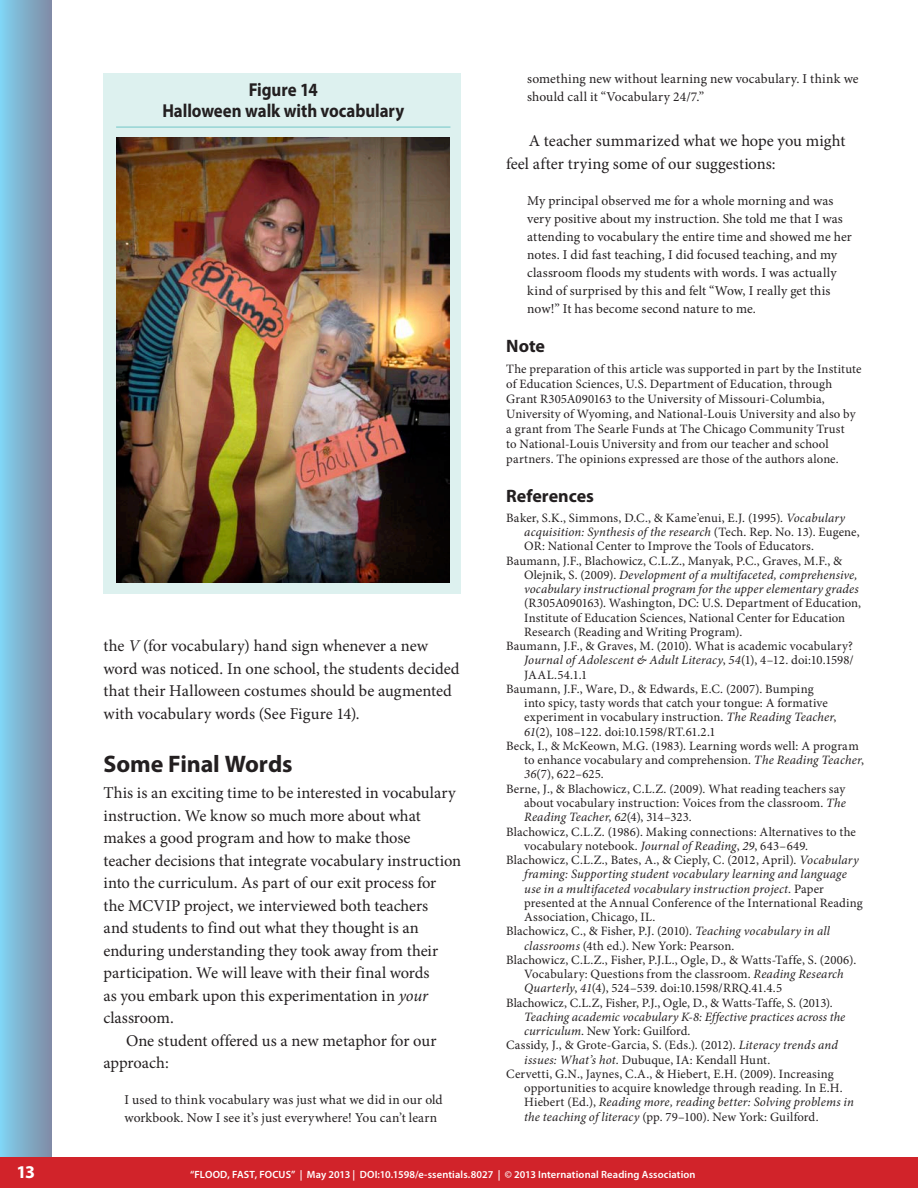
<style>
.page{position:relative;width:918px;height:1188px;background:#fff}
.page>*{position:absolute;margin:0;border:0;box-sizing:border-box;transform-origin:0 0}
.t1{font:700 24px "Myriad Pro";letter-spacing:-.005em;color:#231f20}
.t2{font:700 18.75px/21px "Myriad Pro";letter-spacing:-.005em;color:#231f20;text-align:center;scale:.9 1}
.t3{font:700 18px "Myriad Pro";color:#231f20}
.t4{font:700 18px "Myriad Pro";color:#fff}
.t5{font:16.5px/22.5px "Minion Pro";color:#231f20}
.t6{font:13.5px/18px "Minion Pro";letter-spacing:.01em;color:#231f20}
.t7{font:12.75px/15px "Minion Pro";letter-spacing:.01em;color:#231f20}
.t8{font:italic 12.75px "Minion Pro";letter-spacing:.01em;color:#231f20}
.t9{font:12.75px "Minion Pro";letter-spacing:-.01em;color:#231f20}
.t10{font:600 10.5px "Myriad Pro";letter-spacing:.015em;color:#fff}
.s1{font-style:italic}
.s2{font-style:normal}
</style>
<div class="page">
<div style="left:0;top:0;width:52px;height:1158px;background:linear-gradient(to right,#80d3f1,#808ba5)"></div>
<div style="left:0;top:1158px;width:918px;height:30px;background:#d1232a"></div>
<div style="left:104px;top:73px;width:357px;height:521px;background:#ddf1ef"></div>
<hr style="left:116px;top:126px;width:334px;height:2px;background:#95d5d4">
<img style="left:116px;top:137px;width:334px;height:445px">
<h2 class="t2" style="left:162px;top:79px;width:270px">Figure 14<br>Halloween walk with vocabulary</h2>
<p class="t6" style="left:527px;top:70px;width:333px">something new without learning new vocabulary. I think we should call it “Vocabulary 24/7.”</p>
<p class="t5" style="left:506px;top:130px;width:341px;text-indent:23px">A teacher summarized what we hope you might feel after trying some of our suggestions:</p>
<p class="t6" style="left:527px;top:191px;width:326px">My principal observed me for a whole morning and was very positive about my instruction. She told me that I was attending to vocabulary the entire time and showed me her notes. I did fast teaching, I did focused teaching, and my classroom floods my students with words. I was actually kind of surprised by this and felt “Wow, I really get this now!” It has become second nature to me.</p>
<h3 class="t3" style="left:506px;top:334px;width:40px">Note</h3>
<p class="t7" style="left:506px;top:361px;width:357px">The preparation of this article was supported in part by the Institute of Education Sciences, U.S. Department of Education, through Grant R305A090163 to the University of Missouri-Columbia, University of Wyoming, and National-Louis University and also by a grant from The Searle Funds at The Chicago Community Trust<br>to National-Louis University and from our teacher and school partners. The opinions expressed are those of the authors alone.</p>
<h3 class="t3" style="left:506px;top:484px;width:89px">References</h3>
<p class="t7" style="left:506px;top:510px;width:341px">Baker, S.K., Simmons, D.C., &amp; Kame’enui, E.J. (1995). <span class="s1">Vocabulary</span></p>
<p class="t8" style="left:524px;top:523px;width:337px">acquisition: Synthesis of the research <span class="s2">(Tech. Rep. No. 13). Eugene,</span></p>
<p class="t7" style="left:524px;top:539px;width:291px">OR: National Center to Improve the Tools of Educators.</p>
<p class="t7" style="left:506px;top:553px;width:337px">Baumann, J.F., Blachowicz, C.L.Z., Manyak, P.C., Graves, M.F., &amp;</p>
<p class="t8" style="left:524px;top:566px;width:335px"><span class="s2">Olejnik, S. (2009).</span> Development of a multifaceted, comprehensive,</p>
<p class="t8" style="left:524px;top:580px;width:336px">vocabulary instructional program for the upper elementary grades</p>
<p class="t7" style="left:524px;top:596px;width:338px">(R305A090163). Washington, DC: U.S. Department of Education,</p>
<p class="t7" style="left:524px;top:610px;width:322px">Institute of Education Sciences, National Center for Education</p>
<p class="t7" style="left:524px;top:624px;width:220px">Research (Reading and Writing Program).</p>
<p class="t7" style="left:506px;top:639px;width:348px">Baumann, J.F., &amp; Graves, M. (2010). What is academic vocabulary?</p>
<p class="t8" style="left:524px;top:652px;width:331px">Journal of Adolescent &amp; Adult Literacy<span class="s2">,</span> 54<span class="s2">(1), 4–12. doi:10.1598/</span></p>
<p class="t7" style="left:524px;top:667px;width:65px">JAAL.54.1.1</p>
<p class="t7" style="left:506px;top:681px;width:309px">Baumann, J.F., Ware, D., &amp; Edwards, E.C. (2007). Bumping</p>
<p class="t7" style="left:524px;top:696px;width:305px">into spicy, tasty words that catch your tongue: A formative</p>
<p class="t7" style="left:524px;top:710px;width:314px">experiment in vocabulary instruction. <span class="s1">The Reading Teacher</span>,</p>
<p class="t7" style="left:524px;top:724px;width:193px"><span class="s1">61</span>(2), 108–122. doi:10.1598/RT.61.2.1</p>
<p class="t7" style="left:506px;top:738px;width:354px">Beck, I., &amp; McKeown, M.G. (1983). Learning words well: A program</p>
<p class="t7" style="left:524px;top:753px;width:341px">to enhance vocabulary and comprehension. <span class="s1">The Reading Teacher</span>,</p>
<p class="t7" style="left:524px;top:767px;width:81px"><span class="s1">36</span>(7), 622–625.</p>
<p class="t7" style="left:506px;top:781px;width:341px">Berne, J., &amp; Blachowicz, C.L.Z. (2009). What reading teachers say</p>
<p class="t7" style="left:524px;top:795px;width:323px">about vocabulary instruction: Voices from the classroom. <span class="s1">The</span></p>
<p class="t8" style="left:524px;top:808px;width:169px">Reading Teacher<span class="s2">,</span> 62<span class="s2">(4), 314–323.</span></p>
<p class="t7" style="left:506px;top:824px;width:351px">Blachowicz, C.L.Z. (1986). Making connections: Alternatives to the</p>
<p class="t7" style="left:524px;top:838px;width:285px">vocabulary notebook. <span class="s1">Journal of Reading</span>, <span class="s1">29</span>, 643–649.</p>
<p class="t7" style="left:506px;top:852px;width:354px">Blachowicz, C.L.Z., Bates, A., &amp; Cieply, C. (2012, April). <span class="s1">Vocabulary</span></p>
<p class="t8" style="left:524px;top:865px;width:324px">framing: Supporting student vocabulary learning and language</p>
<p class="t8" style="left:524px;top:880px;width:301px">use in a multifaceted vocabulary instruction project<span class="s2">. Paper</span></p>
<p class="t7" style="left:524px;top:895px;width:340px">presented at the Annual Conference of the International Reading</p>
<p class="t7" style="left:524px;top:910px;width:133px">Association, Chicago, IL.</p>
<p class="t7" style="left:506px;top:924px;width:325px">Blachowicz, C., &amp; Fisher, P.J. (2010). <span class="s1">Teaching vocabulary in all</span></p>
<p class="t7" style="left:524px;top:938px;width:212px"><span class="s1">classrooms</span> (4th ed.). New York: Pearson.</p>
<p class="t7" style="left:506px;top:952px;width:352px">Blachowicz, C.L.Z., Fisher, P.J.L., Ogle, D., &amp; Watts-Taffe, S. (2006).</p>
<p class="t7" style="left:524px;top:967px;width:321px">Vocabulary: Questions from the classroom. <span class="s1">Reading Research</span></p>
<p class="t7" style="left:524px;top:981px;width:259px"><span class="s1">Quarterly</span>, <span class="s1">41</span>(4), 524–539. doi:10.1598/RRQ.41.4.5</p>
<p class="t7" style="left:506px;top:995px;width:328px">Blachowicz, C.L.Z, Fisher, P.J., Ogle, D., &amp; Watts-Taffe, S. (2013).</p>
<p class="t8" style="left:524px;top:1008px;width:323px">Teaching academic vocabulary K-8: Effective practices across the</p>
<p class="t9" style="left:524px;top:1022px;width:168px"><span class="s1">curriculum</span>. New York: Guilford.</p>
<p class="t7" style="left:506px;top:1038px;width:333px">Cassidy, J., &amp; Grote-Garcia, S. (Eds.). (2012). <span class="s1">Literacy trends and</span></p>
<p class="t7" style="left:524px;top:1052px;width:248px"><span class="s1">issues: What’s hot</span>. Dubuque, IA: Kendall Hunt.</p>
<p class="t7" style="left:506px;top:1066px;width:329px">Cervetti, G.N., Jaynes, C.A., &amp; Hiebert, E.H. (2009). Increasing</p>
<p class="t7" style="left:524px;top:1081px;width:320px">opportunities to acquire knowledge through reading. In E.H.</p>
<p class="t8" style="left:524px;top:1094px;width:331px"><span class="s2">Hiebert (Ed.),</span> Reading more, reading better: Solving problems in</p>
<p class="t7" style="left:524px;top:1109px;width:296px"><span class="s1">the teaching of literacy</span> (pp. 79–100). New York: Guilford.</p>
<p class="t5" style="left:104px;top:635px;width:357px">the <span class="s1">V</span> (for vocabulary) hand sign whenever a new word was noticed. In one school, the students decided that their Halloween costumes should be augmented with vocabulary words (See Figure 14).</p>
<h1 class="t1" style="left:104px;top:749px;width:191px">Some Final Words</h1>
<p class="t5" style="left:104px;top:782px;width:359px">This is an exciting time to be interested in vocabulary instruction. We know so much more about what makes a good program and how to make those teacher decisions that integrate vocabulary instruction into the curriculum. As part of our exit process for the MCVIP project, we interviewed both teachers<br>and students to find out what they thought is an enduring understanding they took away from their participation. We will leave with their final words<br>as you embark upon this experimentation in <span class="s1">your </span>classroom.</p>
<p class="t5" style="left:104px;top:1029px;width:335px;text-indent:23px">One student offered us a new metaphor for our approach:</p>
<p class="t6" style="left:124px;top:1091px;width:320px">I used to think vocabulary was just what we did in our old workbook. Now I see it’s just everywhere! You can’t learn</p>
<h3 class="t4" style="left:16px;top:1161px;width:20px">13</h3>
<p class="t10" style="left:190px;top:1168px;width:507px">“FLOOD, FAST, FOCUS” | May 2013 | DOI:10.1598/e-ssentials.8027 | © 2013 International Reading Association</p>
</div>
